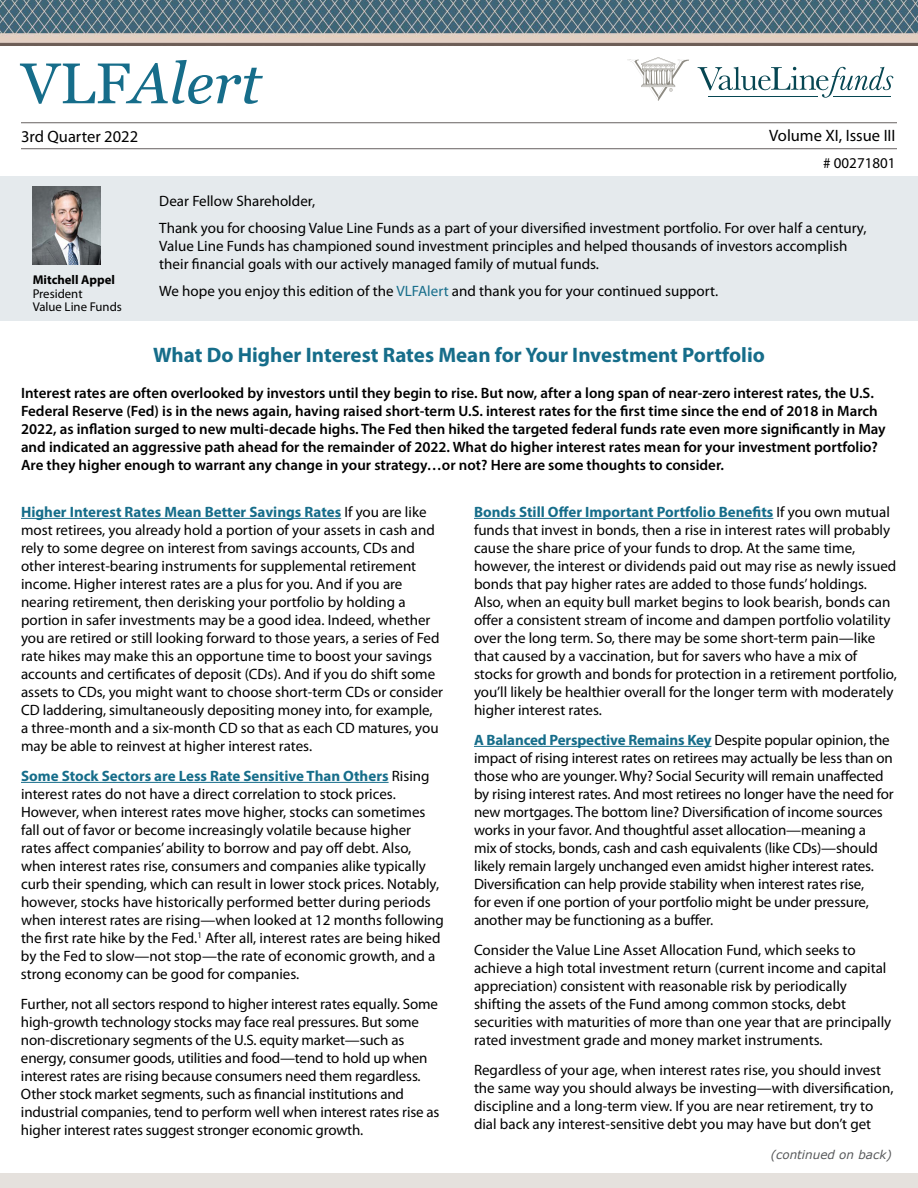
<style>
.page{position:relative;width:918px;height:1188px;background:#fff}
.page>*{position:absolute;margin:0;border:0;box-sizing:border-box;transform-origin:0 0}
.t1{font:italic 57.3px "Georgia";color:#166d8a}
.t2{font:700 21px "Myriad Pro";color:#166d8a}
.t3{font:16.5px "Myriad Pro";color:#000}
.t4{font:15px/18px "Myriad Pro";color:#000}
.t5{font:600 15px/18px "Myriad Pro";color:#000}
.t6{font:12.75px/13.5px "Myriad Pro";color:#000}
.t7{font:700 12.75px "Myriad Pro";color:#000}
.t8{font:italic 12px "Verdana";color:#58595b}
.s1{font-style:normal}
.s2{color:#166d8a}
.s3{font-weight:700;color:#166d8a}
</style>
<div class="page">
<img style="left:0;top:0;width:918px;height:45px">
<hr style="left:21px;top:518px;width:320px;height:1px;background:#166d8a">
<hr style="left:21px;top:782px;width:368px;height:1px;background:#166d8a">
<div style="left:0;top:1173px;width:918px;height:15px;background:#e5e1dd"></div>
<hr style="left:21px;top:122px;width:876px;height:1px;background:#676160">
<hr style="left:21px;top:148px;width:876px;height:1px;background:#676160">
<svg style="left:627px;top:57px;width:62px;height:44px"></svg>
<svg style="left:698px;top:67px;width:195px;height:31px"></svg>
<hr style="left:708px;top:97px;width:110px;height:1px;background:#064652">
<hr style="left:833px;top:97px;width:57px;height:1px;background:#064652">
<div style="left:0;top:176px;width:918px;height:145px;background:#e5eaed"></div>
<img style="left:33px;top:186px;width:67px;height:78px">
<hr style="left:474px;top:518px;width:299px;height:1px;background:#166d8a">
<hr style="left:474px;top:746px;width:238px;height:1px;background:#166d8a">
<h1 class="t1" style="left:21px;top:42px;width:242px"><span class="s1">VLF</span>Alert</h1>
<p class="t3" style="left:21px;top:126px;width:119px">3rd Quarter 2022</p>
<p class="t3" style="left:769px;top:125px;width:128px">Volume XI, Issue III</p>
<p class="t4" style="left:823px;top:154px;width:74px"># 00271801</p>
<p class="t7" style="left:33px;top:272px;width:84px">Mitchell Appel</p>
<p class="t6" style="left:33px;top:287px;width:91px">President<br>Value Line Funds</p>
<p class="t4" style="left:159px;top:188px;width:709px;line-height:26.7px">Dear Fellow Shareholder,<br>Thank you for choosing Value Line Funds as a part of your diversified investment portfolio. For over half a century,</p>
<p class="t4" style="left:159px;top:237px;width:690px">Value Line Funds has championed sound investment principles and helped thousands of investors accomplish their financial goals with our actively managed family of mutual funds.</p>
<p class="t4" style="left:159px;top:281px;width:560px">We hope you enjoy this edition of the <span class="s2">VLFAlert</span> and thank you for your continued support.</p>
<h2 class="t2" style="left:153px;top:341px;width:613px">What Do Higher Interest Rates Mean for Your Investment Portfolio</h2>
<p class="t5" style="left:21px;top:384px;width:866px">Interest rates are often overlooked by investors until they begin to rise. But now, after a long span of near-zero interest rates, the U.S.<br>Federal Reserve (Fed) is in the news again, having raised short-term U.S. interest rates for the first time since the end of 2018 in March 2022, as inflation surged to new multi-decade highs. The Fed then hiked the targeted federal funds rate even more significantly in May and indicated an aggressive path ahead for the remainder of 2022. What do higher interest rates mean for your investment portfolio?<br>Are they higher enough to warrant any change in your strategy…or not? Here are some thoughts to consider.</p>
<p class="t4" style="left:21px;top:503px;width:424px"><span class="s3">Higher Interest Rates Mean Better Savings Rates</span> If you are like most retirees, you already hold a portion of your assets in cash and rely to some degree on interest from savings accounts, CDs and other interest-bearing instruments for supplemental retirement income. Higher interest rates are a plus for you. And if you are nearing retirement, then derisking your portfolio by holding a portion in safer investments may be a good idea. Indeed, whether you are retired or still looking forward to those years, a series of Fed rate hikes may make this an opportune time to boost your savings accounts and certificates of deposit (CDs). And if you do shift some assets to CDs, you might want to choose short-term CDs or consider CD laddering, simultaneously depositing money into, for example, a three-month and a six-month CD so that as each CD matures, you may be able to reinvest at higher interest rates.</p>
<p class="t4" style="left:21px;top:767px;width:425px"><span class="s3">Some Stock Sectors are Less Rate Sensitive Than Others</span> Rising interest rates do not have a direct correlation to stock prices.<br>However, when interest rates move higher, stocks can sometimes fall out of favor or become increasingly volatile because higher rates affect companies’ ability to borrow and pay off debt. Also, when interest rates rise, consumers and companies alike typically curb their spending, which can result in lower stock prices. Notably, however, stocks have historically performed better during periods when interest rates are rising—when looked at 12 months following the first rate hike by the Fed.<sup>1</sup> After all, interest rates are being hiked by the Fed to slow—not stop—the rate of economic growth, and a strong economy can be good for companies.</p>
<p class="t4" style="left:21px;top:995px;width:420px">Further, not all sectors respond to higher interest rates equally. Some high-growth technology stocks may face real pressures. But some non-discretionary segments of the U.S. equity market—such as energy, consumer goods, utilities and food—tend to hold up when interest rates are rising because consumers need them regardless.<br>Other stock market segments, such as financial institutions and industrial companies, tend to perform well when interest rates rise as higher interest rates suggest stronger economic growth.</p>
<p class="t4" style="left:474px;top:503px;width:424px"><span class="s3">Bonds Still Offer Important Portfolio Benefits</span> If you own mutual funds that invest in bonds, then a rise in interest rates will probably cause the share price of your funds to drop. At the same time, however, the interest or dividends paid out may rise as newly issued bonds that pay higher rates are added to those funds’ holdings.<br>Also, when an equity bull market begins to look bearish, bonds can offer a consistent stream of income and dampen portfolio volatility over the long term. So, there may be some short-term pain—like that caused by a vaccination, but for savers who have a mix of stocks for growth and bonds for protection in a retirement portfolio, you’ll likely be healthier overall for the longer term with moderately higher interest rates.</p>
<p class="t4" style="left:474px;top:731px;width:421px"><span class="s3">A Balanced Perspective Remains Key</span> Despite popular opinion, the impact of rising interest rates on retirees may actually be less than on those who are younger. Why? Social Security will remain unaffected by rising interest rates. And most retirees no longer have the need for new mortgages. The bottom line? Diversification of income sources works in your favor. And thoughtful asset allocation—meaning a<br>mix of stocks, bonds, cash and cash equivalents (like CDs)—should likely remain largely unchanged even amidst higher interest rates.<br>Diversification can help provide stability when interest rates rise,<br>for even if one portion of your portfolio might be under pressure, another may be functioning as a buffer.</p>
<p class="t4" style="left:474px;top:941px;width:419px">Consider the Value Line Asset Allocation Fund, which seeks to achieve a high total investment return (current income and capital appreciation) consistent with reasonable risk by periodically shifting the assets of the Fund among common stocks, debt securities with maturities of more than one year that are principally rated investment grade and money market instruments.</p>
<p class="t4" style="left:474px;top:1061px;width:421px">Regardless of your age, when interest rates rise, you should invest the same way you should always be investing—with diversification, discipline and a long-term view. If you are near retirement, try to dial back any interest-sensitive debt you may have but don’t get</p>
<p class="t8" style="left:771px;top:1147px;width:123px">(continued on back)</p>
</div>
